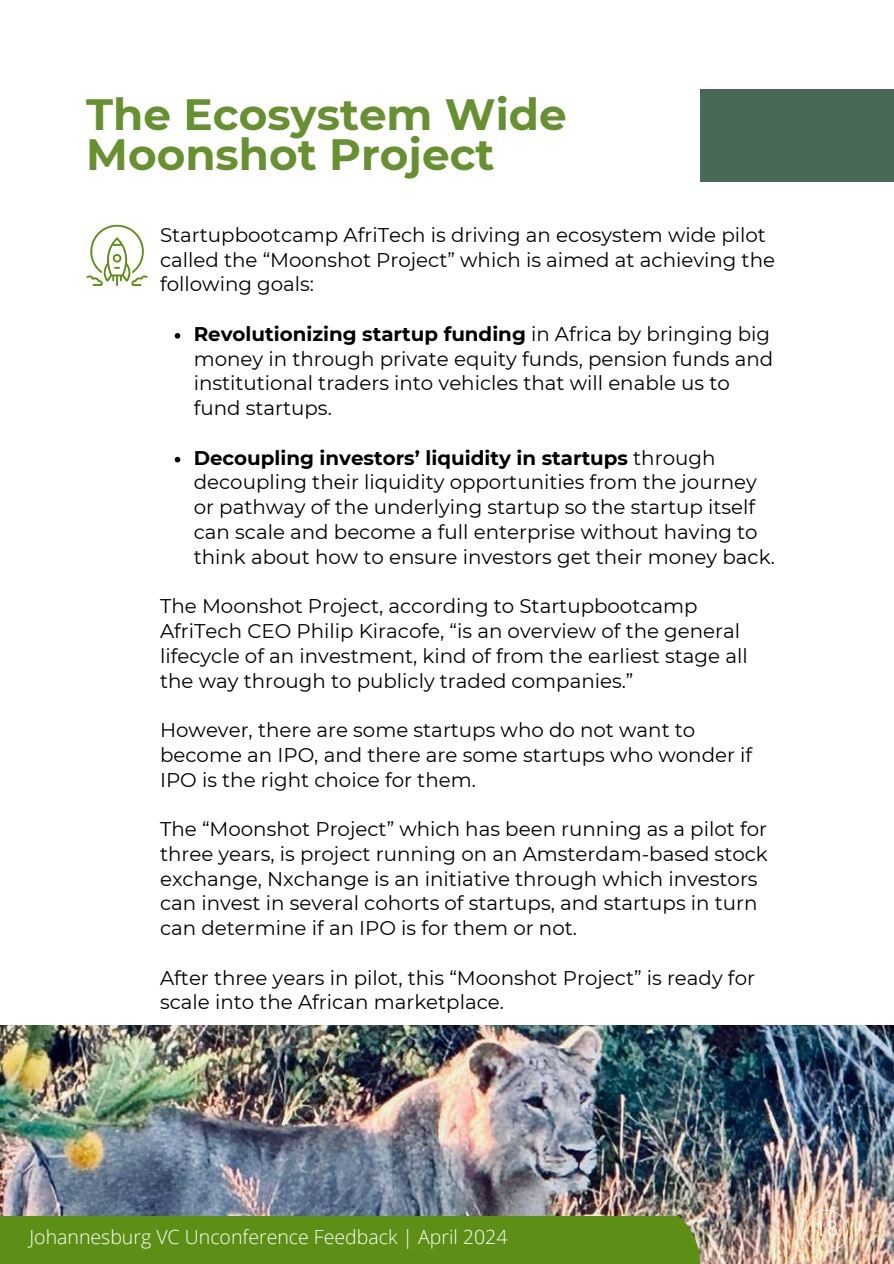
<style>
.page{position:relative;width:894px;height:1264px;background:#fff}
.page>*{position:absolute;margin:0;border:0;box-sizing:border-box;transform-origin:0 0}
.t1{font:700 43.65px/39.3px "Montserrat";color:#679130}
.t2{font:21.9px "Avenir LT Pro";color:#f4f4f4}
.t3{font:19.8px/24.8px "Montserrat";color:#000}
.t4{font:300 19.5px "Open Sans";color:#fff}
.s1{font-weight:700}
</style>
<div class="page">
<img style="left:0;top:1025px;width:893px;height:238px">
<svg style="left:804px;top:1209px;width:43px;height:43px;background:#dfbea5"></svg>
<div style="left:700px;top:89px;width:193px;height:93px;background:#496956"></div>
<svg style="left:86px;top:225px;width:62px;height:60px"></svg>
<svg style="left:175px;top:333px;width:5px;height:5px"></svg>
<svg style="left:175px;top:457px;width:5px;height:5px"></svg>
<div style="left:0;top:1215px;width:699px;height:48px;background:#5d8f17"></div>
<h1 class="t1" style="left:86px;top:95px;width:482px">The Ecosystem Wide<br>Moonshot Project</h1>
<p class="t3" style="left:160px;top:222px;width:616px">Startupbootcamp AfriTech is driving an ecosystem wide pilot called the “Moonshot Project” which is aimed at achieving the following goals:</p>
<p class="t3" style="left:194px;top:321px;width:580px"><span class="s1">Revolutionizing startup funding</span> in Africa by bringing big money in through private equity funds, pension funds and institutional traders into vehicles that will enable us to fund startups.</p>
<p class="t3" style="left:194px;top:445px;width:582px"><span class="s1">Decoupling investors’ liquidity in startups</span> through decoupling their liquidity opportunities from the journey or pathway of the underlying startup so the startup itself can scale and become a full enterprise without having to think about how to ensure investors get their money back.</p>
<p class="t3" style="left:160px;top:593px;width:589px">The Moonshot Project, according to Startupbootcamp AfriTech CEO Philip Kiracofe, “is an overview of the general lifecycle of an investment, kind of from the earliest stage all the way through to publicly traded companies.”</p>
<p class="t3" style="left:160px;top:717px;width:593px">However, there are some startups who do not want to become an IPO, and there are some startups who wonder if<br>IPO is the right choice for them.</p>
<p class="t3" style="left:160px;top:816px;width:609px">The “Moonshot Project” which has been running as a pilot for three years, is project running on an Amsterdam-based stock exchange, Nxchange is an initiative through which investors can invest in several cohorts of startups, and startups in turn can determine if an IPO is for them or not.</p>
<p class="t3" style="left:160px;top:965px;width:596px">After three years in pilot, this “Moonshot Project” is ready for scale into the African marketplace.</p>
<p class="t4" style="left:29px;top:1223px;width:479px">Johannesburg VC Unconference Feedback | April 2024</p>
<p class="t2" style="left:813px;top:1219px;width:26px">18</p>
</div>
